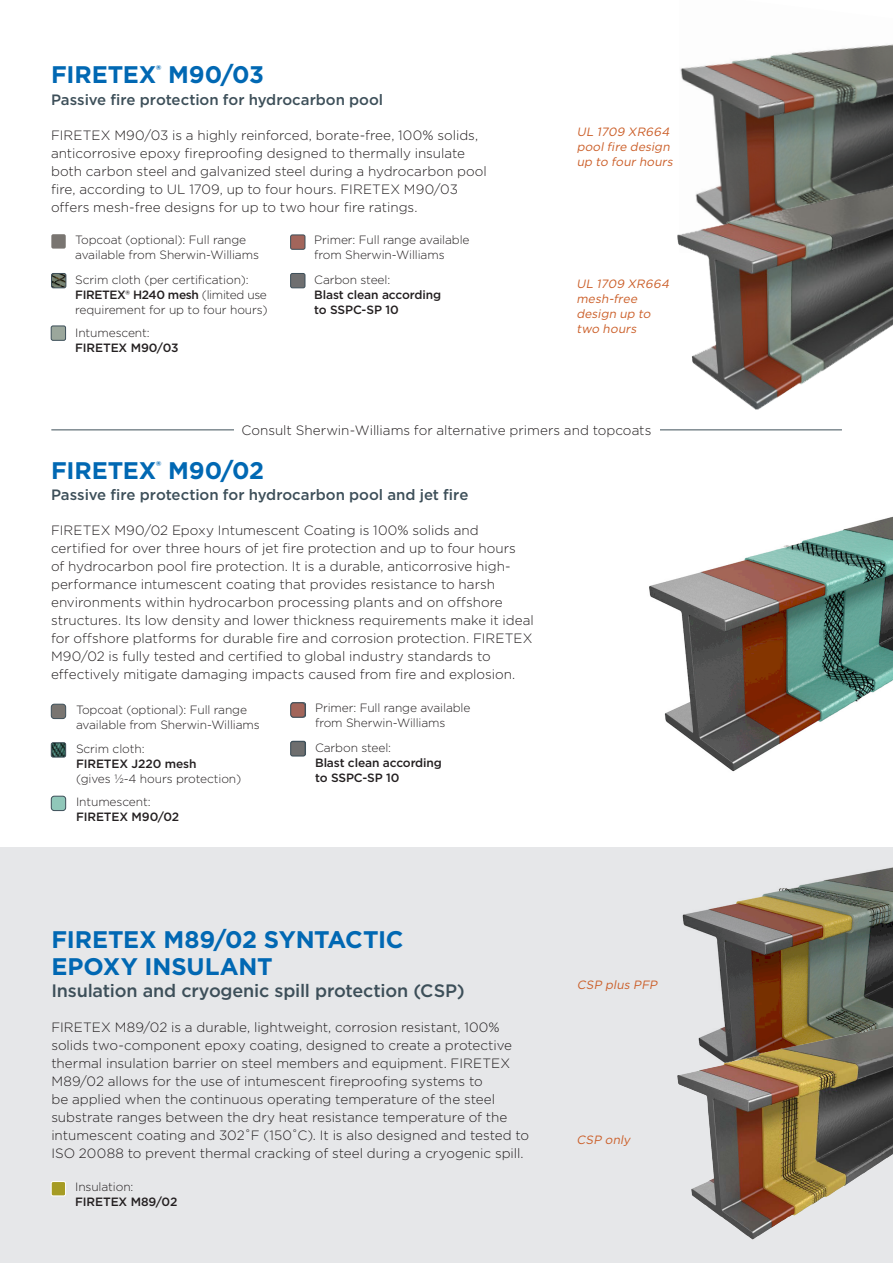
<style>
.page{position:relative;width:893px;height:1263px;background:#fff}
.page>*{position:absolute;margin:0;border:0;box-sizing:border-box;transform-origin:0 0}
.t1{font:700 24px/27px "Gotham";letter-spacing:-.005em;color:#0168b3}
.t2{font:500 18px "Gotham";letter-spacing:-.01em;color:#3d4f59}
.t3{font:500 15px "Gotham";letter-spacing:-.005em;color:#3d4f59}
.t4{font:300 13.5px/18px "Gotham";color:#231f20}
.para_intro_text{font:300 12px/15px "Gotham";letter-spacing:-.01em;color:#231f20}
.para_intro_text-2{font:500 12px/15px "Gotham";letter-spacing:-.01em;color:#231f20}
.t5{font:italic 12px/15px "Gotham";color:#cb5e28}
.s1{font-weight:500}
</style>
<div class="page">
<img style="left:649px;top:516px;width:244px;height:256px">
<img style="left:680px;top:44px;width:213px;height:129px">
<img style="left:677px;top:173px;width:216px;height:237px">
<div style="left:0;top:847px;width:893px;height:416px;background:#e6e7e9"></div>
<div style="left:291px;top:741px;width:15px;height:15px;border:1px solid #3d4f59;border-radius:2px"></div>
<div style="left:291px;top:702px;width:15px;height:15px;border:1px solid #3d4f59;border-radius:2px"></div>
<img style="left:682px;top:867px;width:211px;height:150px">
<hr style="left:51px;top:429px;width:791px;height:1px;background:#3d4f59">
<div style="left:234px;top:419px;width:425px;height:20px;background:#fff"></div>
<div style="left:51px;top:1181px;width:15px;height:15px;background:#a69c24;border-radius:2px"></div>
<div style="left:51px;top:1181px;width:15px;height:15px;border:1px solid #fff;border-radius:2px"></div>
<div style="left:291px;top:703px;width:14px;height:14px;background:#a2655a;border-radius:3px"></div>
<div style="left:290px;top:702px;width:15px;height:15px;border:1px solid #3d4f59;border-radius:3px"></div>
<div style="left:291px;top:741px;width:14px;height:15px;background:#6e6e6e;border-radius:2px"></div>
<div style="left:291px;top:741px;width:14px;height:15px;border:1px solid #3d4f59;border-radius:2px"></div>
<div style="left:51px;top:796px;width:15px;height:14px;background:#90c7b9;border-radius:3px"></div>
<div style="left:51px;top:796px;width:15px;height:15px;border:1px solid #3d4f59;border-radius:3px"></div>
<div style="left:51px;top:704px;width:15px;height:14px;background:#797571;border-radius:3px"></div>
<div style="left:51px;top:704px;width:15px;height:15px;border:1px solid #3d4f59;border-radius:3px"></div>
<img style="left:51px;top:744px;width:15px;height:13px">
<div style="left:51px;top:742px;width:15px;height:15px;border:1px solid #3d4f59;border-radius:2px"></div>
<div style="left:51px;top:326px;width:15px;height:14px;background:#9ba79c;border-radius:2px"></div>
<div style="left:51px;top:326px;width:15px;height:14px;border:1px solid #3d4f59;border-radius:2px"></div>
<img style="left:53px;top:273px;width:13px;height:15px">
<div style="left:51px;top:273px;width:15px;height:15px;border:1px solid #3d4f59;border-radius:2px"></div>
<div style="left:51px;top:234px;width:15px;height:15px;background:#797571;border-radius:2px"></div>
<div style="left:291px;top:235px;width:14px;height:14px;background:#a2655b;border-radius:2px"></div>
<div style="left:290px;top:235px;width:15px;height:14px;border:1px solid #3d4f59;border-radius:2px"></div>
<div style="left:291px;top:273px;width:14px;height:15px;background:#6f6f70;border-radius:2px"></div>
<div style="left:290px;top:273px;width:15px;height:15px;border:1px solid #3d4f59;border-radius:2px"></div>
<img style="left:677px;top:1017px;width:216px;height:223px">
<p class="t1" style="left:51px;top:61px;width:214px">FIRETEX<sup>®</sup> M90/03</p>
<p class="t3" style="left:51px;top:89px;width:334px">Passive fire protection for hydrocarbon pool</p>
<p class="t4" style="left:51px;top:125px;width:437px">FIRETEX M90/03 is a highly reinforced, borate-free, 100% solids, anticorrosive epoxy fireproofing designed to thermally insulate both carbon steel and galvanized steel during a hydrocarbon pool fire, according to UL 1709, up to four hours. FIRETEX M90/03 offers mesh-free designs for up to two hour fire ratings.</p>
<p class="para_intro_text" style="left:75px;top:232px;width:185px">Topcoat (optional): Full range available from Sherwin-Williams</p>
<p class="para_intro_text" style="left:75px;top:272px;width:175px">Scrim cloth (per certification):</p>
<p class="para_intro_text" style="left:75px;top:287px;width:194px"><span class="s1">FIRETEX® H240 mesh</span> (limited use requirement for up to four hours)</p>
<p class="para_intro_text" style="left:75px;top:325px;width:76px">Intumescent:</p>
<p class="para_intro_text-2" style="left:75px;top:340px;width:105px">FIRETEX M90/03</p>
<p class="para_intro_text" style="left:314px;top:232px;width:157px">Primer: Full range available from Sherwin-Williams</p>
<p class="para_intro_text" style="left:314px;top:271px;width:78px">Carbon steel:</p>
<p class="para_intro_text-2" style="left:314px;top:287px;width:128px">Blast clean according to SSPC-SP 10</p>
<p class="t5" style="left:577px;top:124px;width:100px">UL 1709 XR664 pool fire design up to four hours</p>
<p class="t5" style="left:576px;top:276px;width:97px">UL 1709 XR664 mesh-free design up to two hours</p>
<p class="t4" style="left:241px;top:421px;width:412px">Consult Sherwin-Williams for alternative primers and topcoats</p>
<p class="t1" style="left:51px;top:457px;width:215px">FIRETEX<sup>®</sup> M90/02</p>
<p class="t3" style="left:51px;top:485px;width:419px">Passive fire protection for hydrocarbon pool and jet fire</p>
<p class="t4" style="left:51px;top:521px;width:484px">FIRETEX M90/02 Epoxy Intumescent Coating is 100% solids and certified for over three hours of jet fire protection and up to four hours<br>of hydrocarbon pool fire protection. It is a durable, anticorrosive high&shy;performance intumescent coating that provides resistance to harsh environments within hydrocarbon processing plants and on offshore structures. Its low density and lower thickness requirements make it ideal for offshore platforms for durable fire and corrosion protection. FIRETEX M90/02 is fully tested and certified to global industry standards to effectively mitigate damaging impacts caused from fire and explosion.</p>
<p class="para_intro_text" style="left:76px;top:701px;width:185px">Topcoat (optional): Full range available from Sherwin-Williams</p>
<p class="para_intro_text" style="left:76px;top:741px;width:70px">Scrim cloth:</p>
<p class="para_intro_text" style="left:76px;top:756px;width:167px"><span class="s1">FIRETEX J220 mesh<br></span>(gives ½-4 hours protection)</p>
<p class="para_intro_text" style="left:76px;top:794px;width:76px">Intumescent:</p>
<p class="para_intro_text-2" style="left:76px;top:809px;width:105px">FIRETEX M90/02</p>
<p class="para_intro_text" style="left:315px;top:700px;width:157px">Primer: Full range available from Sherwin-Williams</p>
<p class="para_intro_text" style="left:315px;top:740px;width:78px">Carbon steel:</p>
<p class="para_intro_text-2" style="left:315px;top:755px;width:128px">Blast clean according to SSPC-SP 10</p>
<p class="t1" style="left:51px;top:926px;width:354px">FIRETEX M89/02 SYNTACTIC<br>EPOXY INSULANT</p>
<p class="t2" style="left:51px;top:979px;width:415px">Insulation and cryogenic spill protection (CSP)</p>
<p class="t4" style="left:51px;top:1018px;width:479px">FIRETEX M89/02 is a durable, lightweight, corrosion resistant, 100% solids two-component epoxy coating, designed to create a protective thermal insulation barrier on steel members and equipment. FIRETEX M89/02 allows for the use of intumescent fireproofing systems to<br>be applied when the continuous operating temperature of the steel substrate ranges between the dry heat resistance temperature of the intumescent coating and 302˚F (150˚C). It is also designed and tested to ISO 20088 to prevent thermal cracking of steel during a cryogenic spill.</p>
<p class="para_intro_text" style="left:75px;top:1179px;width:60px">Insulation:</p>
<p class="para_intro_text-2" style="left:75px;top:1194px;width:104px">FIRETEX M89/02</p>
<p class="t5" style="left:577px;top:976px;width:85px">CSP plus PFP</p>
<p class="t5" style="left:576px;top:1132px;width:58px">CSP only</p>
</div>
